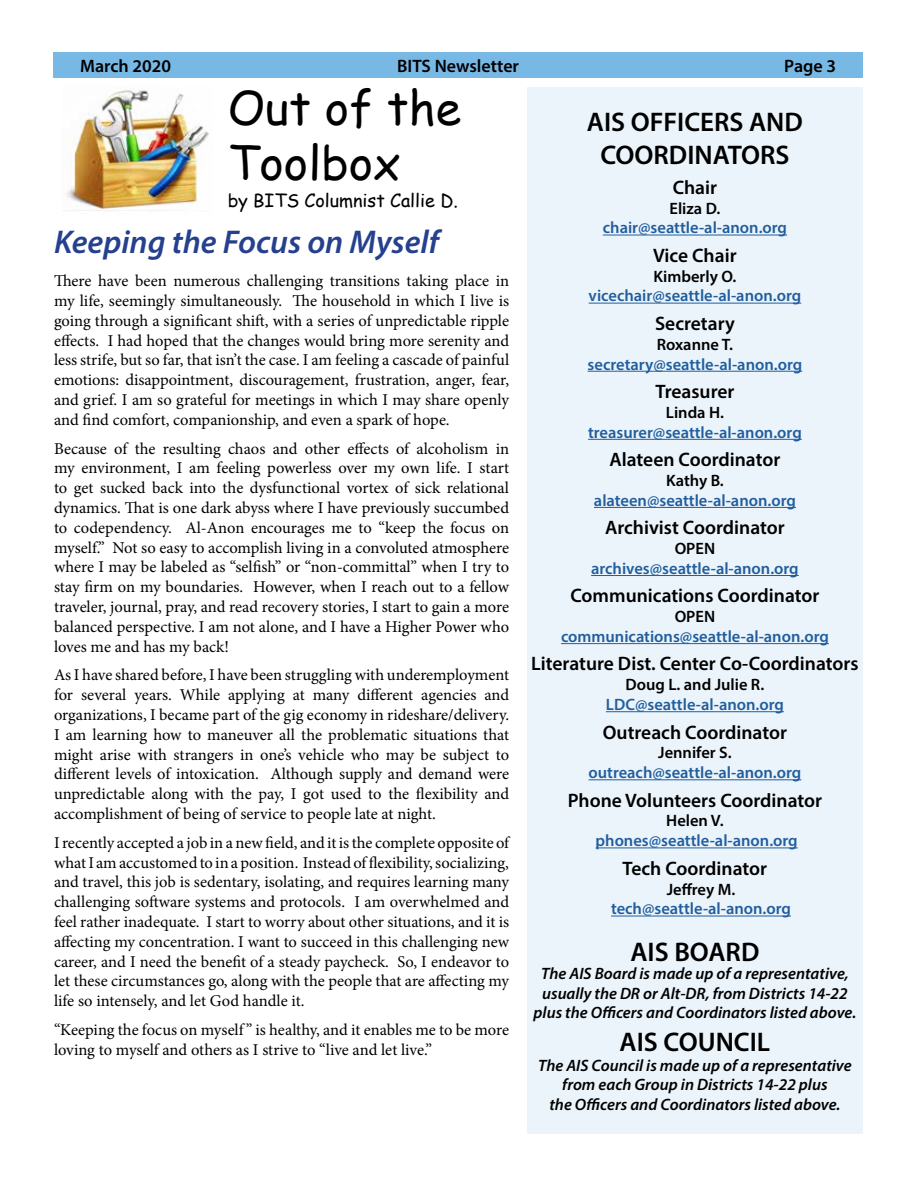
<style>
.page{position:relative;width:918px;height:1188px;background:#fff}
.page>*{position:absolute;margin:0;border:0;box-sizing:border-box;transform-origin:0 0}
.t1{font:46.5px/55.8px "Comic Sans MS";color:#000}
.t2{font:italic 600 33px "Myriad Pro";color:#25408f}
.t3{font:600 27px/32.4px "Myriad Pro";color:#000;text-align:center}
.t4{font:600 19.5px "Myriad Pro";color:#000}
.t5{font:600 18px "Myriad Pro";color:#000}
.t6{font:18px "Comic Sans MS";color:#000}
.t7{font:16.5px/19.8px "Minion Pro";letter-spacing:-.005em;color:#000;text-align:justify}
.t8{font:600 16.5px "Myriad Pro";color:#215e9e}
.t9{font:italic 600 16.5px/19.8px "Myriad Pro";color:#000;text-align:center}
.t10{font:600 16.5px "Myriad Pro";color:#000}
</style>
<div class="page">
<div style="left:527px;top:87px;width:336px;height:1047px;background:#ebf4fb"></div>
<hr style="left:603px;top:235px;width:184px;height:1px;background:#215e9e">
<hr style="left:589px;top:303px;width:212px;height:1px;background:#215e9e">
<hr style="left:588px;top:371px;width:214px;height:1px;background:#215e9e">
<hr style="left:588px;top:439px;width:214px;height:1px;background:#215e9e">
<hr style="left:594px;top:507px;width:202px;height:1px;background:#215e9e">
<hr style="left:591px;top:575px;width:208px;height:1px;background:#215e9e">
<hr style="left:561px;top:643px;width:268px;height:1px;background:#215e9e">
<hr style="left:606px;top:711px;width:178px;height:1px;background:#215e9e">
<hr style="left:589px;top:779px;width:212px;height:1px;background:#215e9e">
<hr style="left:596px;top:848px;width:202px;height:1px;background:#215e9e">
<hr style="left:611px;top:916px;width:180px;height:1px;background:#215e9e">
<div style="left:53px;top:52px;width:810px;height:26px;background:#78b8e5"></div>
<img style="left:66px;top:90px;width:143px;height:121px">
<p class="t5" style="left:80px;top:54px;width:93px">March 2020</p>
<p class="t5" style="left:397px;top:54px;width:123px">BITS Newsletter</p>
<p class="t5" style="left:784px;top:54px;width:53px">Page 3</p>
<h1 class="t1" style="left:228px;top:78px;width:235px">Out of the<br>Toolbox</h1>
<p class="t6" style="left:228px;top:188px;width:232px">by BITS Columnist Callie D.</p>
<h3 class="t3" style="left:587px;top:105px;width:218px">AIS OFFICERS AND<br>COORDINATORS</h3>
<p class="t4" style="left:673px;top:175px;width:46px">Chair</p>
<p class="t10" style="left:670px;top:198px;width:52px">Eliza D.</p>
<p class="t8" style="left:603px;top:217px;width:186px">chair@seattle-al-anon.org</p>
<p class="t4" style="left:653px;top:243px;width:85px">Vice Chair</p>
<p class="t10" style="left:654px;top:266px;width:84px">Kimberly O.</p>
<p class="t8" style="left:589px;top:285px;width:214px">vicechair@seattle-al-anon.org</p>
<p class="t4" style="left:655px;top:311px;width:81px">Secretary</p>
<p class="t10" style="left:657px;top:334px;width:78px">Roxanne T.</p>
<p class="t8" style="left:588px;top:354px;width:216px">secretary@seattle-al-anon.org</p>
<p class="t4" style="left:655px;top:379px;width:80px">Treasurer</p>
<p class="t10" style="left:666px;top:402px;width:60px">Linda H.</p>
<p class="t8" style="left:588px;top:422px;width:215px">treasurer@seattle-al-anon.org</p>
<p class="t4" style="left:609px;top:447px;width:172px">Alateen Coordinator</p>
<p class="t10" style="left:666px;top:470px;width:59px">Kathy B.</p>
<p class="t8" style="left:594px;top:490px;width:203px">alateen@seattle-al-anon.org</p>
<p class="t4" style="left:605px;top:515px;width:181px">Archivist Coordinator</p>
<p class="t10" style="left:675px;top:538px;width:42px">OPEN</p>
<p class="t8" style="left:591px;top:558px;width:209px">archives@seattle-al-anon.org</p>
<p class="t4" style="left:570px;top:583px;width:251px">Communications Coordinator</p>
<p class="t10" style="left:675px;top:606px;width:42px">OPEN</p>
<p class="t8" style="left:561px;top:626px;width:269px">communications@seattle-al-anon.org</p>
<p class="t4" style="left:531px;top:652px;width:329px">Literature Dist. Center Co-Coordinators</p>
<p class="t10" style="left:626px;top:674px;width:140px">Doug L. and Julie R.</p>
<p class="t8" style="left:606px;top:694px;width:180px">LDC@seattle-al-anon.org</p>
<p class="t4" style="left:603px;top:720px;width:186px">Outreach Coordinator</p>
<p class="t10" style="left:658px;top:742px;width:75px">Jennifer S.</p>
<p class="t8" style="left:589px;top:762px;width:214px">outreach@seattle-al-anon.org</p>
<p class="t4" style="left:568px;top:788px;width:256px">Phone Volunteers Coordinator</p>
<p class="t10" style="left:666px;top:810px;width:59px">Helen V.</p>
<p class="t8" style="left:596px;top:830px;width:204px">phones@seattle-al-anon.org</p>
<p class="t4" style="left:623px;top:856px;width:146px">Tech Coordinator</p>
<p class="t10" style="left:667px;top:879px;width:70px">Jeffrey M.</p>
<p class="t8" style="left:611px;top:898px;width:181px">tech@seattle-al-anon.org</p>
<h3 class="t3" style="left:630px;top:935px;width:131px">AIS BOARD</h3>
<p class="t9" style="left:534px;top:963px;width:324px">The AIS Board is made up of a representative, usually the DR or Alt-DR, from Districts 14-22 plus the Officers and Coordinators listed above.</p>
<h3 class="t3" style="left:620px;top:1025px;width:152px">AIS COUNCIL</h3>
<p class="t9" style="left:538px;top:1055px;width:315px">The AIS Council is made up of a representative from each Group in Districts 14-22 plus<br>the Officers and Coordinators listed above.</p>
<h2 class="t2" style="left:54px;top:221px;width:386px">Keeping the Focus on Myself</h2>
<p class="t7" style="left:54px;top:271px;width:457px">There have been numerous challenging transitions taking place in my life, seemingly simultaneously. The household in which I live is going through a significant shift, with a series of unpredictable ripple effects. I had hoped that the changes would bring more serenity and less strife, but so far, that isn’t the case. I am feeling a cascade of painful emotions: disappointment, discouragement, frustration, anger, fear, and grief. I am so grateful for meetings in which I may share openly and find comfort, companionship, and even a spark of hope.</p>
<p class="t7" style="left:54px;top:439px;width:457px">Because of the resulting chaos and other effects of alcoholism in my environment, I am feeling powerless over my own life. I start to get sucked back into the dysfunctional vortex of sick relational dynamics. That is one dark abyss where I have previously succumbed to codependency. Al-Anon encourages me to “keep the focus on myself.” Not so easy to accomplish living in a convoluted atmosphere where I may be labeled as “selfish” or “non-committal” when I try to stay firm on my boundaries. However, when I reach out to a fellow traveler, journal, pray, and read recovery stories, I start to gain a more balanced perspective. I am not alone, and I have a Higher Power who loves me and has my back!</p>
<p class="t7" style="left:54px;top:665px;width:457px">As I have shared before, I have been struggling with underemployment for several years. While applying at many different agencies and organizations, I became part of the gig economy in rideshare/delivery.<br>I am learning how to maneuver all the problematic situations that might arise with strangers in one’s vehicle who may be subject to different levels of intoxication. Although supply and demand were unpredictable along with the pay, I got used to the flexibility and accomplishment of being of service to people late at night.</p>
<p class="t7" style="left:54px;top:833px;width:457px">I recently accepted a job in a new field, and it is the complete opposite of what I am accustomed to in a position. Instead of flexibility, socializing, and travel, this job is sedentary, isolating, and requires learning many challenging software systems and protocols. I am overwhelmed and feel rather inadequate. I start to worry about other situations, and it is affecting my concentration. I want to succeed in this challenging new career, and I need the benefit of a steady paycheck. So, I endeavor to let these circumstances go, along with the people that are affecting my life so intensely, and let God handle it.</p>
<p class="t7" style="left:54px;top:1020px;width:457px">“Keeping the focus on myself ” is healthy, and it enables me to be more loving to myself and others as I strive to “live and let live.”</p>
</div>
